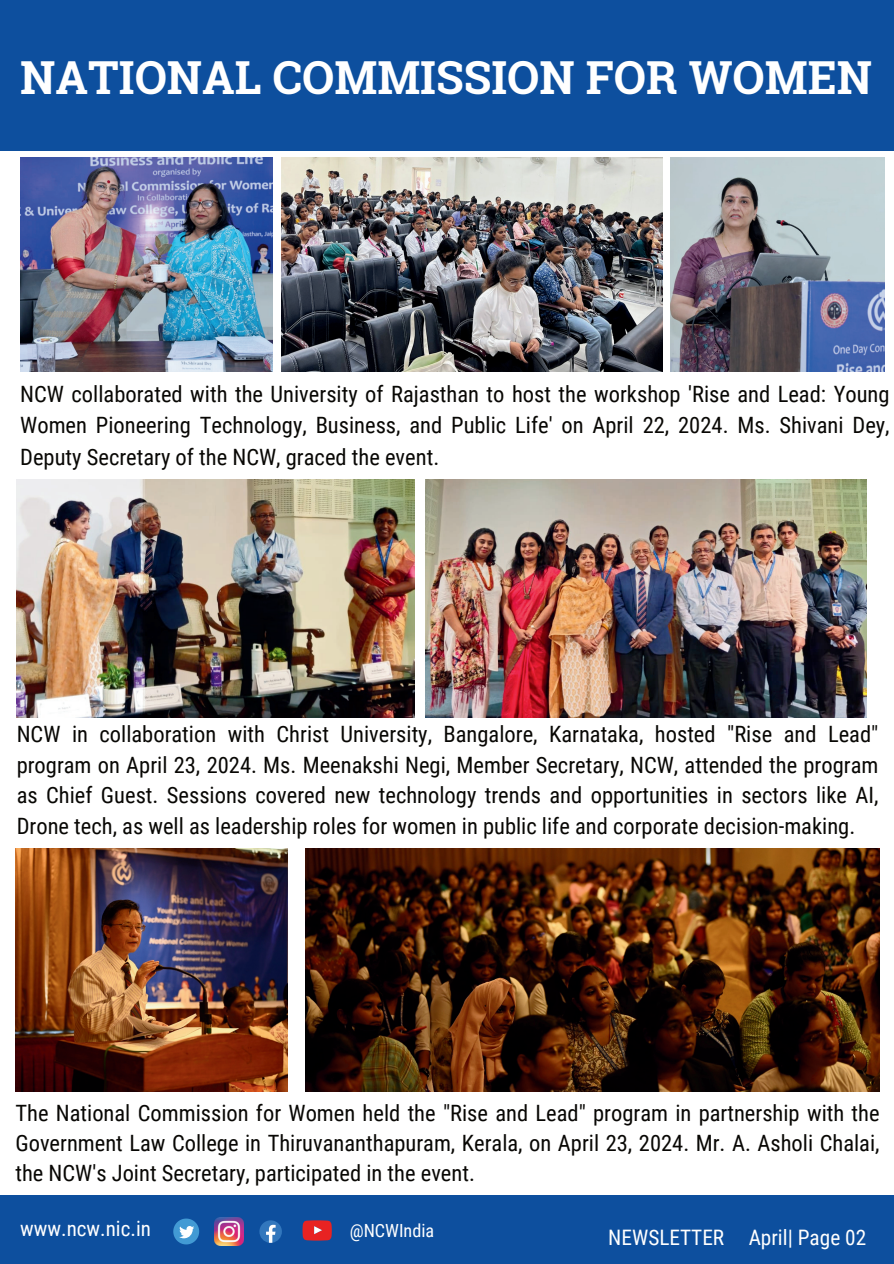
<style>
.page{position:relative;width:894px;height:1264px;background:#fff}
.page>*{position:absolute;margin:0;border:0;box-sizing:border-box;transform-origin:0 0}
.t1{font:700 45.6px "Roboto Slab";color:#fff}
.t2{font:22.5px/30.3px "Roboto Condensed";color:#080704;text-align:justify}
.t3{font:21.3px "Roboto Condensed";color:#fff}
.t4{font:21px "Roboto Condensed";color:#fff}
.t5{font:18.15px "Roboto Condensed";color:#fff}
</style>
<div class="page">
<div style="left:0;top:0;width:893px;height:150px;background:#0d4f9e"></div>
<div style="left:0;top:1195px;width:893px;height:68px;background:#0d4f9e"></div>
<svg style="left:173px;top:1218px;width:26px;height:26px"></svg>
<img style="left:215px;top:1217px;width:28px;height:28px">
<svg style="left:259px;top:1220px;width:23px;height:22px"></svg>
<svg style="left:302px;top:1220px;width:30px;height:20px"></svg>
<img style="left:17px;top:479px;width:397px;height:238px">
<img style="left:425px;top:479px;width:440px;height:238px">
<img style="left:670px;top:157px;width:214px;height:214px">
<img style="left:281px;top:157px;width:381px;height:214px">
<img style="left:20px;top:157px;width:252px;height:214px">
<img style="left:15px;top:848px;width:273px;height:243px">
<img style="left:305px;top:848px;width:574px;height:243px">
<h1 class="t1" style="left:20px;top:46px;width:853px">NATIONAL COMMISSION FOR WOMEN</h1>
<p class="t2" style="left:20px;top:377px;width:870px;line-height:31.5px">NCW collaborated with the University of Rajasthan to host the workshop 'Rise and Lead: Young Women Pioneering Technology, Business, and Public Life' on April 22, 2024. Ms. Shivani Dey, Deputy Secretary of the NCW, graced the event.</p>
<p class="t2" style="left:17px;top:718px;width:863px">NCW in collaboration with Christ University, Bangalore, Karnataka, hosted "Rise and Lead" program on April 23, 2024. Ms. Meenakshi Negi, Member Secretary, NCW, attended the program as Chief Guest. Sessions covered new technology trends and opportunities in sectors like AI, Drone tech, as well as leadership roles for women in public life and corporate decision-making.</p>
<p class="t2" style="left:15px;top:1096px;width:865px">The National Commission for Women held the "Rise and Lead" program in partnership with the Government Law College in Thiruvananthapuram, Kerala, on April 23, 2024. Mr. A. Asholi Chalai, the NCW's Joint Secretary, participated in the event.</p>
<p class="t4" style="left:20px;top:1213px;width:132px">www.ncw.nic.in</p>
<p class="t5" style="left:349px;top:1217px;width:86px">@NCWIndia</p>
<p class="t3" style="left:608px;top:1222px;width:259px">NEWSLETTER April| Page 02</p>
</div>
